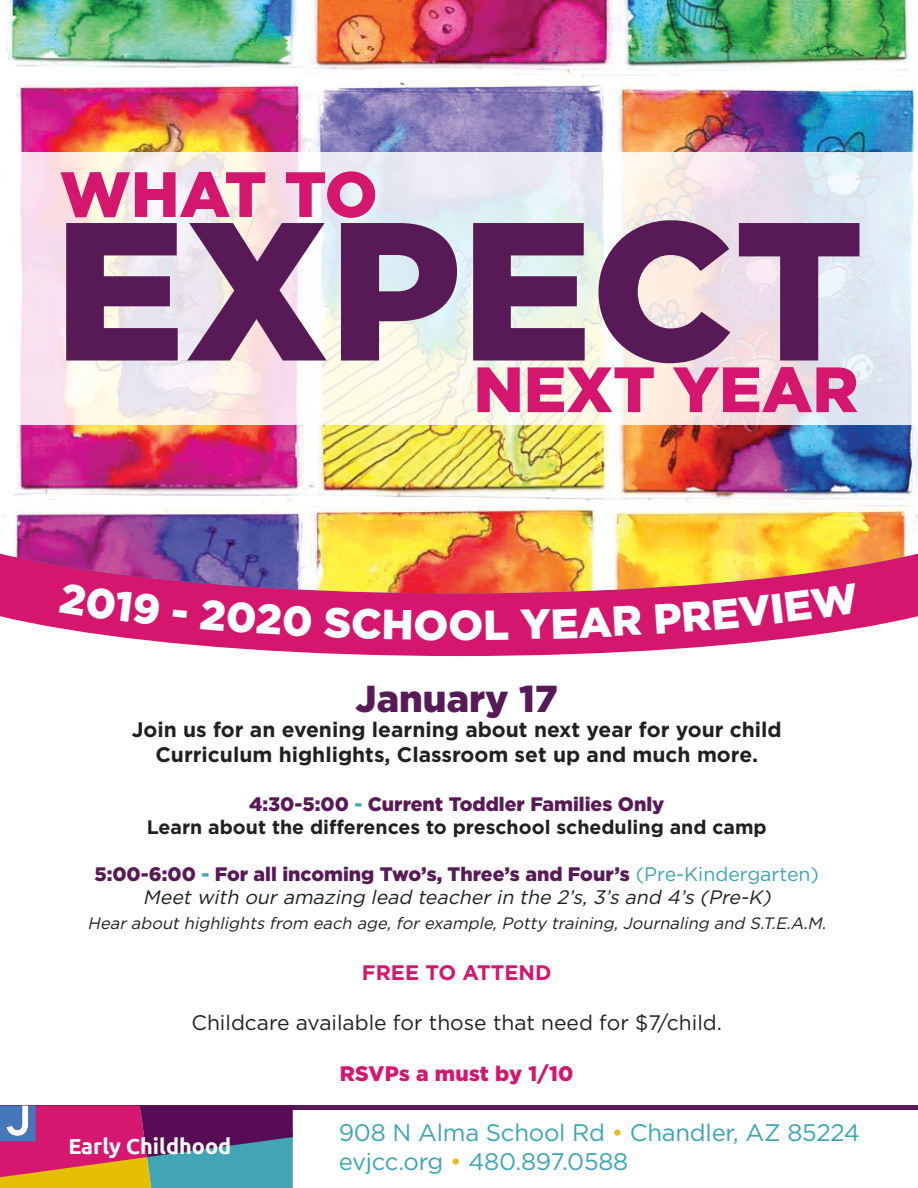
<style>
.page{position:relative;width:918px;height:1188px;background:#fff}
.page>*{position:absolute;margin:0;border:0;box-sizing:border-box;transform-origin:0 0}
.t1{font:900 196.35px "Gotham";color:#581a56}
.t2{font:900 63.9px "Gotham";color:#d5166f}
.t3{font:900 42px "Gotham";color:#fff}
.t4{font:900 37.5px "Gotham";color:#581a56}
.t5{font:23.85px "Gotham";letter-spacing:-.01em;color:#3da5b4}
.t6{font:700 21.75px "Ubuntu";color:#fff}
.t7{font:700 21px "Gotham";color:#231f20}
.t8{font:21px "Gotham";color:#231f20}
.t9{font:900 21px "Gotham";letter-spacing:.01em;color:#d5166f}
.t10{font:700 21px "Gotham";color:#d5166f}
.t11{font:900 19.5px "Gotham";color:#581a56}
.t12{font:italic 19.5px "Gotham";color:#231f20}
.t13{font:700 19.5px "Gotham";color:#231f20}
.t14{font:italic 16.5px "Gotham";color:#231f20}
.s1{color:#3da5b4}
.s2{font-weight:400;color:#3da5b4}
.s3{color:#e4be21}
</style>
<div class="page">
<hr style="left:0;top:1106px;width:918px;height:4px;background:#581a56">
<svg style="left:0;top:593px;width:918px;height:63px;fill:#d5166f"></svg>
<img style="left:0;top:0;width:918px;height:593px">
<svg style="left:0;top:1106px;width:293px;height:82px;background:#8d5370"></svg>
<svg style="left:0;top:153px;width:918px;height:272px;background:#f0ecec"></svg>
<div style="left:59px;top:582px;width:101px;height:44px;background:#d5166f"></div>
<div style="left:173px;top:600px;width:139px;height:37px;background:#d5166f"></div>
<div style="left:324px;top:607px;width:87px;height:32px;background:#d5166f"></div>
<div style="left:486px;top:605px;width:156px;height:35px;background:#d5166f"></div>
<div style="left:655px;top:583px;width:205px;height:51px;background:#d5166f"></div>
<p class="t2" style="left:60px;top:150px;width:320px">WHAT TO</p>
<p class="t1" style="left:54px;top:156px;width:812px">EXPECT</p>
<p class="t2" style="left:474px;top:345px;width:386px">NEXT YEAR</p>
<h3 class="t3" style="left:414px;top:596px;width:71px">OO</h3>
<p class="t4" style="left:356px;top:672px;width:204px">January 17</p>
<p class="t7" style="left:132px;top:715px;width:652px">Join us for an evening learning about next year for your child</p>
<p class="t7" style="left:155px;top:741px;width:604px">Curriculum highlights, Classroom set up and much more.</p>
<p class="t11" style="left:249px;top:790px;width:417px">4:30-5:00 <span class="s1">-</span> Current Toddler Families Only</p>
<p class="t13" style="left:147px;top:814px;width:622px">Learn about the differences to preschool scheduling and camp</p>
<p class="t11" style="left:94px;top:860px;width:726px">5:00-6:00 <span class="s1">-</span> For all incoming Two’s, Three’s and Four’s <span class="s2">(Pre-Kindergarten)</span></p>
<p class="t12" style="left:143px;top:885px;width:634px">Meetwith ouramazing lead teacherin the 2’s,3’s and 4’s (Pre-K)</p>
<p class="t14" style="left:87px;top:913px;width:744px">Hearabouthighlights from each age,forexample,Potty training,Journaling and S.T.E.A.M.</p>
<p class="t10" style="left:362px;top:958px;width:191px">FREE TO ATTEND</p>
<p class="t8" style="left:192px;top:1009px;width:532px">Childcare available for those that need for $7/child.</p>
<p class="t9" style="left:340px;top:1059px;width:235px">RSVPs a must by 1/10</p>
<p class="t5" style="left:339px;top:1117px;width:523px">908 N Alma School Rd <span class="s3">•</span> Chandler, AZ 85224</p>
<p class="t5" style="left:339px;top:1146px;width:291px">evjcc.org <span class="s3">•</span> 480.897.0588</p>
<p class="t6" style="left:68px;top:1133px;width:164px">Early Childhood</p>
</div>
